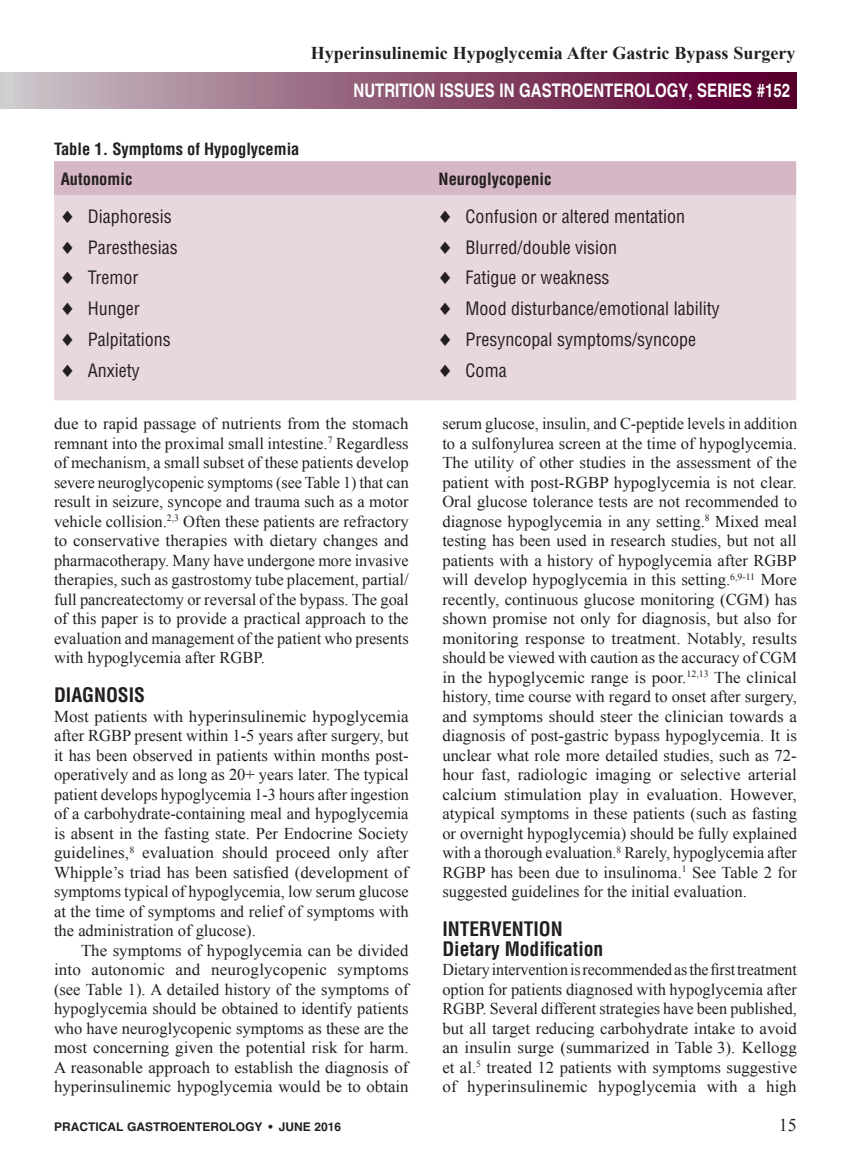
<style>
.page{position:relative;width:851px;height:1161px;background:#fff}
.page>*{position:absolute;margin:0;border:0;box-sizing:border-box;transform-origin:0 0}
.A_Subhead_first_line{font:700 condensed 19.5px "Helvetica";color:#231f20}
.t1{font:700 18.75px "Helvetica";color:#fff;scale:.8 1}
.t2{font:condensed 18px "Helvetica";color:#231f20}
.t3{font:700 18px "Times New Roman";color:#231f20}
.A_Bottom_Title_Page{font:18px "Times New Roman";color:#231f20}
.A_Body_Copy{font:16.5px/19.5px "Times New Roman";color:#231f20;text-align:justify}
.A_Body_Copy-1st_P{font:16.5px/19.5px "Times New Roman";color:#231f20;text-align:justify}
.A_table_header{font:700 condensed 16.5px "Helvetica";color:#231f20}
.A_Bottom_Title_Page-2{font:700 12px "Helvetica";color:#231f20}
</style>
<div class="page">
<div style="left:0;top:72px;width:796px;height:36px;background:linear-gradient(to right,#ccc4c8,#550026)"></div>
<div style="left:0;top:72px;width:14px;height:36px;background:#cfced1"></div>
<div style="left:54px;top:161px;width:742px;height:34px;background:#d5b7c5"></div>
<div style="left:54px;top:195px;width:742px;height:205px;background:#e9d7e0"></div>
<p class="t3" style="left:311px;top:40px;width:486px">Hyperinsulinemic Hypoglycemia After Gastric Bypass Surgery</p>
<p class="t1" style="left:353px;top:79px;width:547px">NUTRITION ISSUES IN GASTROENTEROLOGY, SERIES #152</p>
<p class="A_table_header" style="left:54px;top:139px;width:247px">Table 1. Symptoms of Hypoglycemia</p>
<p class="A_table_header" style="left:61px;top:168px;width:73px">Autonomic</p>
<p class="A_table_header" style="left:438px;top:168px;width:114px">Neuroglycopenic</p>
<p class="t2" style="left:61px;top:205px;width:112px">◻ Diaphoresis</p>
<p class="t2" style="left:61px;top:236px;width:118px">◻ Paresthesias</p>
<p class="t2" style="left:61px;top:266px;width:79px">◻ Tremor</p>
<p class="t2" style="left:61px;top:297px;width:80px">◻ Hunger</p>
<p class="t2" style="left:61px;top:328px;width:111px">◻ Palpitations</p>
<p class="t2" style="left:61px;top:359px;width:80px">◻ Anxiety</p>
<p class="t2" style="left:438px;top:205px;width:248px">◻ Confusion or altered mentation</p>
<p class="t2" style="left:438px;top:236px;width:180px">◻ Blurred/double vision</p>
<p class="t2" style="left:438px;top:266px;width:172px">◻ Fatigue or weakness</p>
<p class="t2" style="left:438px;top:297px;width:282px">◻ Mood disturbance/emotional lability</p>
<p class="t2" style="left:438px;top:328px;width:259px">◻ Presyncopal symptoms/syncope</p>
<p class="t2" style="left:438px;top:359px;width:70px">◻ Coma</p>
<p class="A_Body_Copy-1st_P" style="left:54px;top:413px;width:356px">due to rapid passage of nutrients from the stomach remnant into the proximal small intestine.<sup>7</sup> Regardless of mechanism, a small subset of these patients develop severe neuroglycopenic symptoms (see Table 1) that can result in seizure, syncope and trauma such as a motor vehicle collision.<sup>2,3</sup> Often these patients are refractory to conservative therapies with dietary changes and pharmacotherapy. Many have undergone more invasive therapies, such as gastrostomy tube placement, partial/ full pancreatectomy or reversal of the bypass. The goal of this paper is to provide a practical approach to the evaluation and management of the patient who presents with hypoglycemia after RGBP.</p>
<p class="A_Subhead_first_line" style="left:54px;top:683px;width:93px">DIAGNOSIS</p>
<p class="A_Body_Copy-1st_P" style="left:54px;top:706px;width:356px">Most patients with hyperinsulinemic hypoglycemia after RGBP present within 1-5 years after surgery, but it has been observed in patients within months post&shy;operatively and as long as 20+ years later. The typical patient develops hypoglycemia 1-3 hours after ingestion of a carbohydrate-containing meal and hypoglycemia is absent in the fasting state. Per Endocrine Society guidelines,<sup>8</sup> evaluation should proceed only after Whipple’s triad has been satisfied (development of symptoms typical of hypoglycemia, low serum glucose at the time of symptoms and relief of symptoms with the administration of glucose).</p>
<p class="A_Body_Copy" style="left:54px;top:940px;width:356px;text-indent:27px">The symptoms of hypoglycemia can be divided into autonomic and neuroglycopenic symptoms (see Table 1). A detailed history of the symptoms of hypoglycemia should be obtained to identify patients who have neuroglycopenic symptoms as these are the most concerning given the potential risk for harm.<br>A reasonable approach to establish the diagnosis of hyperinsulinemic hypoglycemia would be to obtain</p>
<p class="A_Body_Copy" style="left:442px;top:413px;width:356px">serum glucose, insulin, and C-peptide levels in addition to a sulfonylurea screen at the time of hypoglycemia.<br>The utility of other studies in the assessment of the patient with post-RGBP hypoglycemia is not clear.<br>Oral glucose tolerance tests are not recommended to diagnose hypoglycemia in any setting.<sup>8</sup> Mixed meal testing has been used in research studies, but not all patients with a history of hypoglycemia after RGBP will develop hypoglycemia in this setting.<sup>6,9-11</sup> More recently, continuous glucose monitoring (CGM) has shown promise not only for diagnosis, but also for monitoring response to treatment. Notably, results should be viewed with caution as the accuracy of CGM in the hypoglycemic range is poor.<sup>12,13</sup> The clinical history, time course with regard to onset after surgery, and symptoms should steer the clinician towards a diagnosis of post-gastric bypass hypoglycemia. It is unclear what role more detailed studies, such as 72- hour fast, radiologic imaging or selective arterial calcium stimulation play in evaluation. However, atypical symptoms in these patients (such as fasting or overnight hypoglycemia) should be fully explained with a thorough evaluation.<sup>8</sup> Rarely, hypoglycemia after RGBP has been due to insulinoma.<sup>1</sup> See Table 2 for suggested guidelines for the initial evaluation.</p>
<p class="A_Subhead_first_line" style="left:442px;top:917px;width:122px">INTERVENTION</p>
<p class="A_Subhead_first_line" style="left:442px;top:936px;width:162px">Dietary Modification</p>
<p class="A_Body_Copy-1st_P" style="left:442px;top:959px;width:356px">Dietary intervention is recommended as the first treatment option for patients diagnosed with hypoglycemia after RGBP. Several different strategies have been published, but all target reducing carbohydrate intake to avoid an insulin surge (summarized in Table 3). Kellogg et al.<sup>5</sup> treated 12 patients with symptoms suggestive of hyperinsulinemic hypoglycemia with a high</p>
<p class="A_Bottom_Title_Page-2" style="left:54px;top:1119px;width:288px">PRACTICAL GASTROENTEROLOGY • JUNE 2016</p>
<p class="A_Bottom_Title_Page" style="left:778px;top:1113px;width:19px">15</p>
</div>
